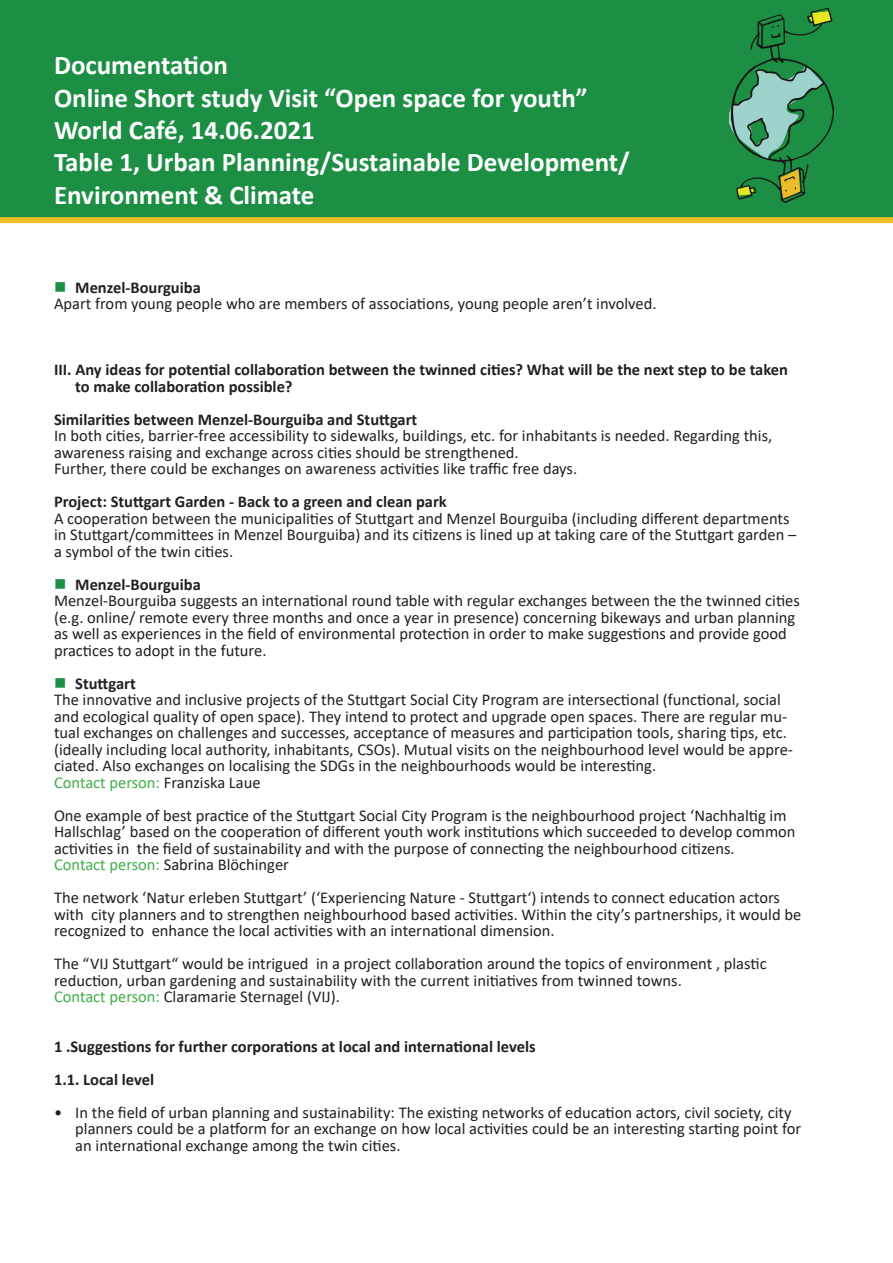
<style>
.page{position:relative;width:893px;height:1263px;background:#fff}
.page>*{position:absolute;margin:0;border:0;box-sizing:border-box;transform-origin:0 0}
.t1{font:700 27px "Calibri";color:#fff}
.t2{font:16.5px/16.5px "Calibri";color:#231f20}
.t3{font:700 16.5px/16.5px "Calibri";color:#231f20}
.t4{font:16.5px "Calibri";color:#40ae49}
.s1{color:#1d8f44}
.s2{color:#231f20}
.s3{color:#40ae49}
</style>
<div class="page">
<div style="left:0;top:0;width:893px;height:218px;background:#1d8f44"></div>
<img style="left:730px;top:9px;width:103px;height:194px">
<div style="left:0;top:217px;width:893px;height:6px;background:#ecbc2a"></div>
<p class="t1" style="left:54px;top:46px;width:176px">Documentation</p>
<p class="t1" style="left:54px;top:79px;width:535px">Online Short study Visit “Open space for youth”</p>
<p class="t1" style="left:54px;top:111px;width:262px">World Café, 14.06.2021</p>
<p class="t1" style="left:54px;top:143px;width:577px">Table 1, Urban Planning/Sustainable Development/</p>
<p class="t1" style="left:54px;top:176px;width:262px">Environment &amp; Climate</p>
<p class="t3" style="left:54px;top:279px;width:148px"><span class="s1">■</span> Menzel-Bourguiba</p>
<p class="t2" style="left:54px;top:295px;width:604px">Apart from young people who are members of associations, young people aren’t involved.</p>
<p class="t3" style="left:75px;top:361px;width:714px;text-indent:-21px">III. Any ideas for potential collaboration between the twinned cities? What will be the next step to be taken to make collaboration possible?</p>
<p class="t3" style="left:54px;top:411px;width:365px">Similarities between Menzel-Bourguiba and Stuttgart</p>
<p class="t2" style="left:54px;top:427px;width:720px">In both cities, barrier-free accessibility to sidewalks, buildings, etc. for inhabitants is needed. Regarding this, awareness raising and exchange across cities should be strengthened.</p>
<p class="t2" style="left:54px;top:460px;width:525px">Further, there could be exchanges on awareness activities like traffic free days.</p>
<p class="t3" style="left:54px;top:493px;width:394px">Project: Stuttgart Garden - Back to a green and clean park</p>
<p class="t2" style="left:54px;top:510px;width:744px">A cooperation between the municipalities of Stuttgart and Menzel Bourguiba (including different departments in Stuttgart/committees in Menzel Bourguiba) and its citizens is lined up at taking care of the Stuttgart garden – a symbol of the twin cities.</p>
<p class="t3" style="left:54px;top:576px;width:148px"><span class="s1">■</span> Menzel-Bourguiba</p>
<p class="t2" style="left:54px;top:592px;width:747px">Menzel-Bourguiba suggests an international round table with regular exchanges between the the twinned cities (e.g. online/ remote every three months and once a year in presence) concerning bikeways and urban planning as well as experiences in the field of environmental protection in order to make suggestions and provide good practices to adopt in the future.</p>
<p class="t3" style="left:54px;top:675px;width:83px"><span class="s1">■</span> Stuttgart</p>
<p class="t2" style="left:54px;top:691px;width:740px">The innovative and inclusive projects of the Stuttgart Social City Program are intersectional (functional, social and ecological quality of open space). They intend to protect and upgrade open spaces. There are regular mu&shy;tual exchanges on challenges and successes, acceptance of measures and participation tools, sharing tips, etc. (ideally including local authority, inhabitants, CSOs). Mutual visits on the neighbourhood level would be appre&shy;ciated. Also exchanges on localising the SDGs in the neighbourhoods would be interesting.</p>
<p class="t4" style="left:54px;top:771px;width:208px">Contact person: <span class="s2">Franziska Laue</span></p>
<p class="t2" style="left:54px;top:807px;width:743px">One example of best practice of the Stuttgart Social City Program is the neighbourhood project ‘Nachhaltig im<br>Hallschlag’ based on the cooperation of different youth work institutions which succeeded to develop common activities in the field of sustainability and with the purpose of connecting the neighbourhood citizens.</p>
<p class="t2" style="left:54px;top:856px;width:236px"><span class="s3">Contact person:</span> Sabrina Blöchinger</p>
<p class="t2" style="left:54px;top:889px;width:749px">The network ‘Natur erleben Stuttgart’ (‘Experiencing Nature - Stuttgart‘) intends to connect education actors with city planners and to strengthen neighbourhood based activities. Within the city’s partnerships, it would be recognized to enhance the local activities with an international dimension.</p>
<p class="t2" style="left:54px;top:955px;width:714px">The “VIJ Stuttgart“ would be intrigued in a project collaboration around the topics of environment , plastic reduction, urban gardening and sustainability with the current initiatives from twinned towns.</p>
<p class="t2" style="left:54px;top:988px;width:287px"><span class="s3">Contact person:</span> Claramarie Sternagel (VIJ).</p>
<p class="t3" style="left:54px;top:1038px;width:483px">1 .Suggestions for further corporations at local and international levels</p>
<p class="t3" style="left:54px;top:1071px;width:102px">1.1. Local level</p>
<p class="t2" style="left:75px;top:1104px;width:728px;text-indent:-21px">• In the field of urban planning and sustainability: The existing networks of education actors, civil society, city planners could be a platform for an exchange on how local activities could be an interesting starting point for an international exchange among the twin cities.</p>
</div>
